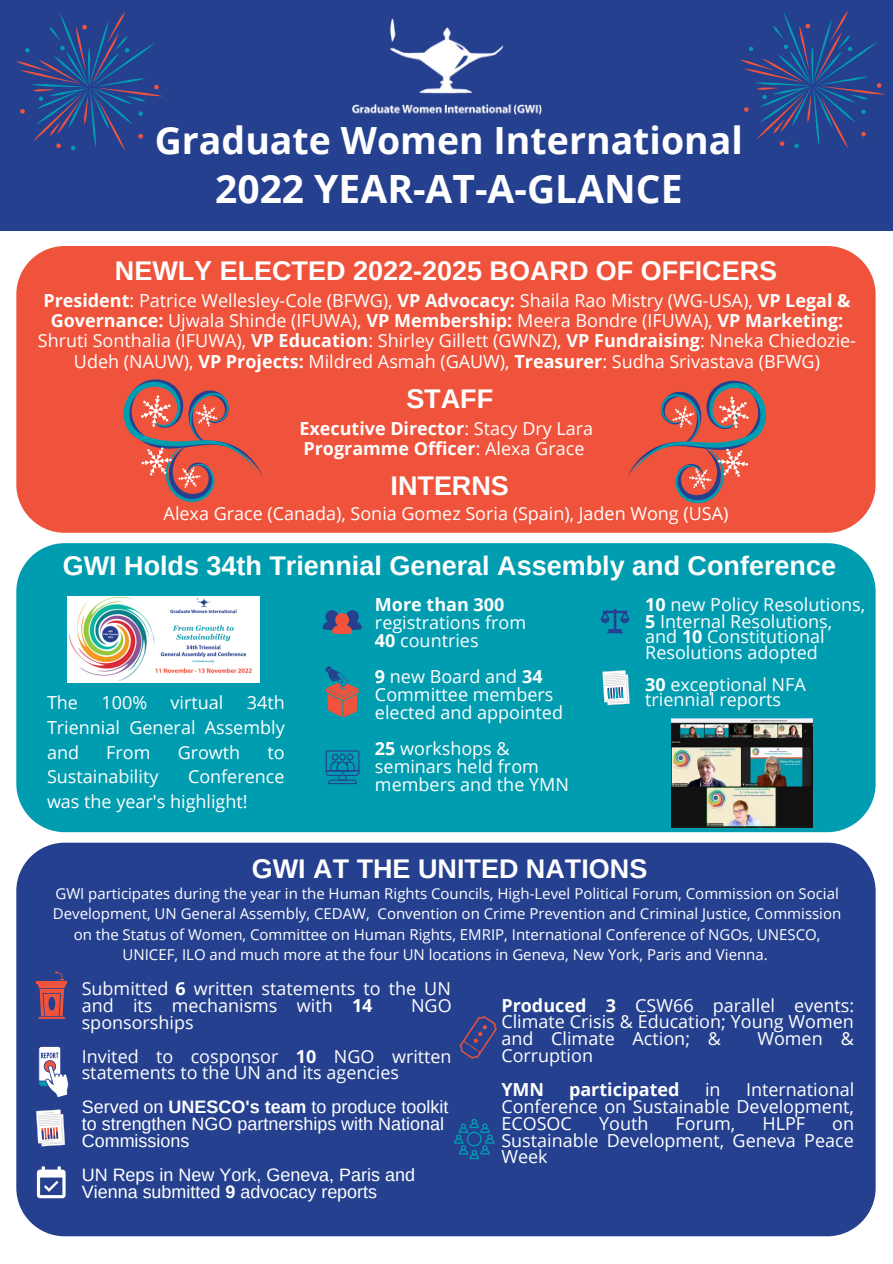
<style>
.page{position:relative;width:893px;height:1264px;background:#fff}
.page>*{position:absolute;margin:0;border:0;box-sizing:border-box;transform-origin:0 0}
.t1{font:700 39px "Open Sans";color:#fff}
.t2{font:700 37.5px "Open Sans";color:#fff}
.t3{font:700 27px "Arimo";color:#fff}
.t4{font:18px/16.8px "Open Sans";color:#fff}
.t5{font:18px/16.8px "Arimo";color:#fff}
.t6{font:700 18px/20.2px "Open Sans";color:#fff}
.t7{font:15px/20.2px "Open Sans";color:#fff;text-align:center}
.s1{font-weight:700}
.s2{font-weight:400}
</style>
<div class="page">
<div style="left:0;top:0;width:892px;height:230px;background:#25408f"></div>
<img style="left:352px;top:18px;width:190px;height:97px">
<svg style="left:16px;top:12px;width:146px;height:138px"></svg>
<svg style="left:740px;top:11px;width:145px;height:137px"></svg>
<div style="left:16px;top:543px;width:859px;height:289px;background:#009db1;border-radius:48px"></div>
<svg style="left:325px;top:666px;width:34px;height:51px"></svg>
<div style="left:16px;top:246px;width:859px;height:287px;background:#f0533b;border-radius:48px"></div>
<div style="left:16px;top:842px;width:859px;height:394px;background:#25408f;border-radius:48px"></div>
<svg style="left:36px;top:1109px;width:29px;height:37px"></svg>
<svg style="left:37px;top:1166px;width:29px;height:32px"></svg>
<svg style="left:602px;top:670px;width:27px;height:35px"></svg>
<img style="left:67px;top:597px;width:192px;height:85px">
<img style="left:671px;top:718px;width:141px;height:109px">
<svg style="left:123px;top:379px;width:140px;height:123px"></svg>
<svg style="left:627px;top:381px;width:139px;height:122px"></svg>
<svg style="left:325px;top:750px;width:34px;height:34px"></svg>
<hr style="left:37px;top:981px;width:30px;height:2px;background:#f0533b">
<svg style="left:38px;top:971px;width:28px;height:47px"></svg>
<svg style="left:38px;top:1046px;width:31px;height:51px"></svg>
<svg style="left:322px;top:610px;width:40px;height:24px"></svg>
<svg style="left:600px;top:609px;width:29px;height:24px"></svg>
<svg style="left:459px;top:1016px;width:38px;height:43px"></svg>
<svg style="left:454px;top:1118px;width:40px;height:41px"></svg>
<h2 class="t2" style="left:155px;top:113px;width:589px">Graduate Women International</h2>
<h1 class="t1" style="left:215px;top:161px;width:469px">2022 YEAR-AT-A-GLANCE</h1>
<h3 class="t3" style="left:115px;top:255px;width:663px">NEWLY ELECTED 2022-2025 BOARD OF OFFICERS</h3>
<p class="t4" style="left:38px;top:290px;width:819px;line-height:20.2px;text-align:center"><span class="s1">President</span>: Patrice Wellesley-Cole (BFWG), <span class="s1">VP Advocacy:</span> Shaila Rao Mistry (WG-USA), <span class="s1">VP Legal &amp; Governance:</span> Ujwala Shinde (IFUWA), <span class="s1">VP Membership:</span> Meera Bondre (IFUWA), <span class="s1">VP Marketing:<br></span>Shruti Sonthalia (IFUWA), <span class="s1">VP Education</span>: Shirley Gillett (GWNZ), <span class="s1">VP Fundraising</span>: Nneka Chiedozie-Udeh (NAUW), <span class="s1">VP Projects:</span> Mildred Asmah (GAUW), <span class="s1">Treasurer</span>: Sudha Srivastava (BFWG)</p>
<h3 class="t3" style="left:406px;top:384px;width:88px">STAFF</h3>
<p class="t6" style="left:299px;top:418px;width:295px">Executive Director<span class="s2">: Stacy Dry Lara<br></span>Programme Officer<span class="s2">: Alexa Grace</span></p>
<h3 class="t3" style="left:390px;top:471px;width:120px">INTERNS</h3>
<p class="t4" style="left:164px;top:504px;width:566px">Alexa Grace (Canada), Sonia Gomez Soria (Spain), Jaden Wong (USA)</p>
<h3 class="t3" style="left:63px;top:550px;width:774px">GWI Holds 34th Triennial General Assembly and Conference</h3>
<p class="t4" style="left:47px;top:693px;width:33px">The</p>
<p class="t4" style="left:101px;top:693px;width:47px">100%</p>
<p class="t4" style="left:171px;top:693px;width:54px">virtual</p>
<p class="t4" style="left:47px;top:690px;width:239px;line-height:24.8px;text-align:justify;text-indent:200px">34th Triennial General Assembly and</p>
<p class="t4" style="left:106px;top:743px;width:46px">From</p>
<p class="t4" style="left:178px;top:743px;width:64px">Growth</p>
<p class="t4" style="left:267px;top:743px;width:19px">to</p>
<p class="t4" style="left:47px;top:768px;width:113px">Sustainability</p>
<p class="t4" style="left:47px;top:764px;width:239px;line-height:24.8px;text-indent:141px">Conference was the year's highlight!</p>
<p class="t6" style="left:375px;top:593px;width:131px">More than 300</p>
<p class="t4" style="left:375px;top:612px;width:153px;line-height:18px">registrations from<br><span class="s1">40</span> countries</p>
<p class="t4" style="left:375px;top:666px;width:189px;line-height:18px"><span class="s1">9</span> new Board and <span class="s1">34<br></span>Committee members elected and appointed</p>
<p class="t4" style="left:375px;top:738px;width:195px;line-height:18px"><span class="s1">25</span> workshops &amp; seminars held from members and the YMN</p>
<p class="t4" style="left:645px;top:595px;width:221px;line-height:16px"><span class="s1">10</span> new Policy Resolutions,<br><span class="s1">5</span> Internal Resolutions, and <span class="s1">10</span> Constitutional<br>Resolutions adopted</p>
<p class="t4" style="left:645px;top:675px;width:162px;line-height:15.8px"><span class="s1">30</span> exceptional NFA triennial reports</p>
<h3 class="t3" style="left:252px;top:853px;width:397px">GWI AT THE UNITED NATIONS</h3>
<p class="t7" style="left:53px;top:883px;width:789px">GWI participates during the year in the Human Rights Councils, High-Level Political Forum, Commission on Social Development, UN General Assembly, CEDAW, Convention on Crime Prevention and Criminal Justice, Commission on the Status of Women, Committee on Human Rights, EMRIP, International Conference of NGOs, UNESCO, UNICEF, ILO and much more at the four UN locations in Geneva, New York, Paris and Vienna.</p>
<p class="t4" style="left:82px;top:979px;width:370px">Submitted <span class="s1">6</span> written statements to the UN and its mechanisms with <span class="s1">14</span></p>
<p class="t4" style="left:501px;top:996px;width:354px;text-align:justify"><span class="s1">Produced 3</span> CSW66 parallel events:<br>Climate Crisis &amp; Education; Young Women and Climate Action; &amp;</p>
<p class="t4" style="left:411px;top:996px;width:42px">NGO</p>
<p class="t4" style="left:82px;top:1004px;width:371px;line-height:33.8px">sponsorships<br>Invited to cosponsor <span class="s1">10</span> NGO written</p>
<p class="t4" style="left:82px;top:1064px;width:319px">statements to the UN and its agencies</p>
<p class="t5" style="left:82px;top:1098px;width:368px">Served on <span class="s1">UNESCO's team</span> to produce toolkit to strengthen NGO partnerships with National<br>Commissions</p>
<p class="t5" style="left:82px;top:1165px;width:335px">UN Reps in New York, Geneva, Paris and<br>Vienna submitted <span class="s1">9</span> advocacy reports</p>
<p class="t4" style="left:757px;top:1029px;width:98px">Women &amp;</p>
<p class="t4" style="left:501px;top:1046px;width:93px">Corruption</p>
<p class="t6" style="left:501px;top:1078px;width:44px">YMN</p>
<p class="t6" style="left:569px;top:1078px;width:112px">participated</p>
<p class="t4" style="left:705px;top:1080px;width:17px">in</p>
<p class="t4" style="left:501px;top:1080px;width:354px;text-align:justify;text-indent:245px">International Conference on Sustainable Development, ECOSOC</p>
<p class="t4" style="left:599px;top:1114px;width:51px">Youth</p>
<p class="t4" style="left:675px;top:1114px;width:61px">Forum,</p>
<p class="t4" style="left:762px;top:1114px;width:44px">HLPF</p>
<p class="t4" style="left:501px;top:1114px;width:354px;text-align:justify;text-indent:331px">on Sustainable Development, Geneva Peace Week</p>
</div>
